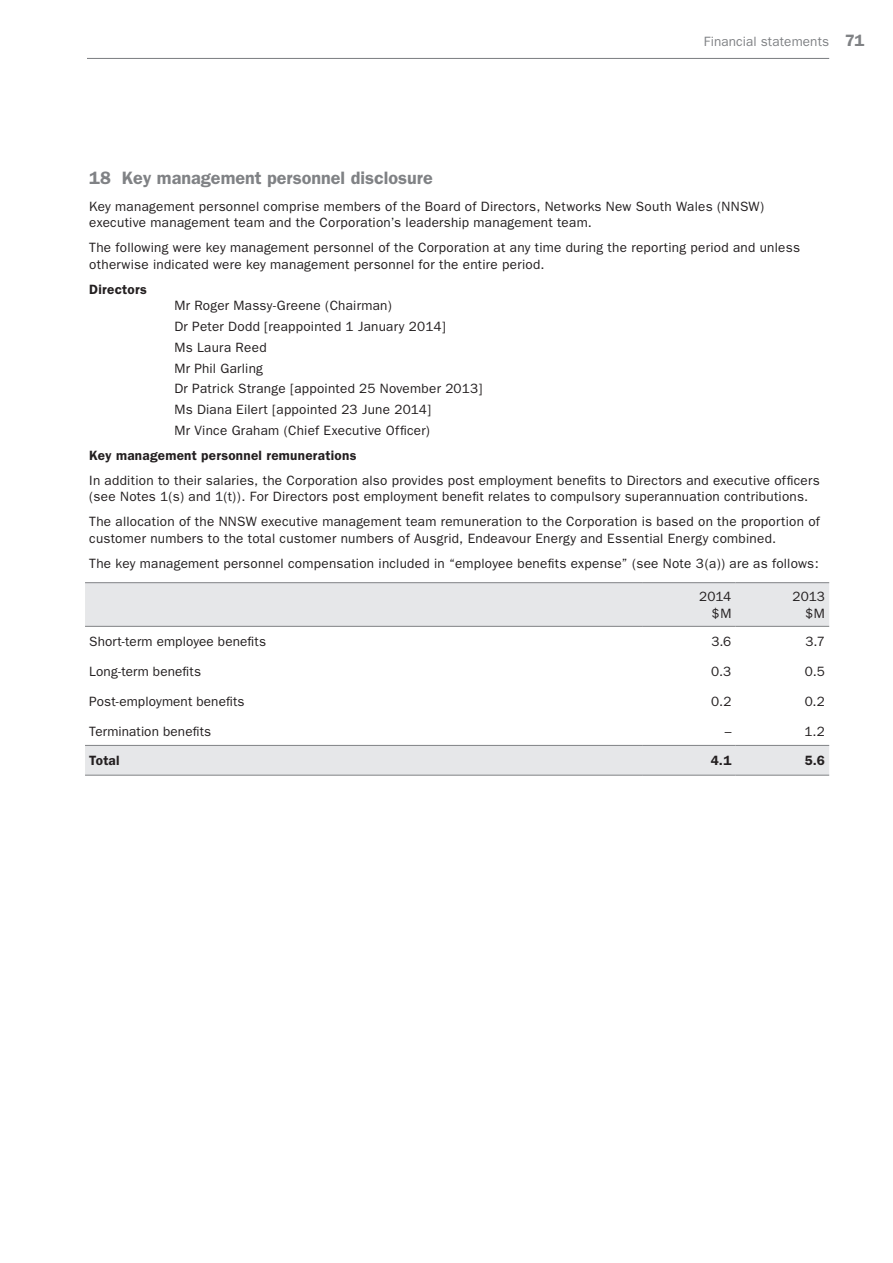
<style>
.page{position:relative;width:893px;height:1263px;background:#fff}
.page>*{position:absolute;margin:0;border:0;box-sizing:border-box;transform-origin:0 0}
.t1{font:600 18px "Franklin Gothic";color:#808285}
.t2{font:13.5px/20.7px "Franklin Gothic";letter-spacing:.02em;color:#231f20}
.t3{font:600 13.5px "Franklin Gothic";letter-spacing:.02em;color:#231f20}
.t4{font:13.5px "Franklin Gothic";letter-spacing:.01em;color:#808285}
.s1{font-weight:600;font-size:16.5px}
</style>
<div class="page">
<hr style="left:85px;top:58px;width:744px;height:1px;background:#808285">
<svg style="left:85px;top:583px;width:744px;height:192px"></svg>
<hr style="left:85px;top:626px;width:557px;height:1px;background:#808285">
<hr style="left:642px;top:626px;width:94px;height:1px;background:#808285">
<hr style="left:736px;top:626px;width:93px;height:1px;background:#808285">
<hr style="left:85px;top:745px;width:557px;height:1px;background:#808285">
<hr style="left:642px;top:745px;width:94px;height:1px;background:#808285">
<hr style="left:736px;top:745px;width:93px;height:1px;background:#808285">
<hr style="left:85px;top:775px;width:557px;height:1px;background:#808285">
<hr style="left:642px;top:775px;width:94px;height:1px;background:#808285">
<hr style="left:736px;top:775px;width:93px;height:1px;background:#808285">
<hr style="left:85px;top:582px;width:557px;height:1px;background:#808285">
<hr style="left:642px;top:582px;width:94px;height:1px;background:#808285">
<hr style="left:736px;top:582px;width:93px;height:1px;background:#808285">
<p class="t4" style="left:704px;top:33px;width:162px">Financial statements <span class="s1">71</span></p>
<h1 class="t1" style="left:89px;top:167px;width:345px">18 Key management personnel disclosure</h1>
<p class="t2" style="left:89px;top:196px;width:642px">Key management personnel comprise members of the Board of Directors, Networks New South Wales (NNS</p>
<p class="t2" style="left:749px;top:196px;width:17px">W)</p>
<p class="t2" style="left:89px;top:210px;width:712px;line-height:25px">executive management team and the Corporation’s leadership management team.<br>The following were key management personnel of the Corporation at any time during the reporting period and unless</p>
<p class="t2" style="left:89px;top:254px;width:457px">otherwise indicated were key management personnel for the entire period.</p>
<p class="t3" style="left:89px;top:281px;width:59px">Directors</p>
<p class="t2" style="left:174px;top:295px;width:310px">Mr Roger Massy-Greene (Chairman)<br>Dr Peter Dodd [reappointed 1 January 2014]<br>Ms Laura Reed<br>Mr Phil Garling<br>Dr Patrick Strange [appointed 25 N ovember 2013] Ms Diana Eilert [appointed 23 June 2014]<br>Mr Vince Graham (Chief Executive Officer)</p>
<p class="t3" style="left:89px;top:447px;width:269px">Key management personnel remunerations</p>
<p class="t2" style="left:89px;top:472px;width:732px;line-height:16.5px">I n addition to their salaries, the Corporation also provides post employment benefits to Directors and executive officers (see N otes 1(s) and 1(t)). For Directors post employment benefit relates to compulsory superannuation contributions.</p>
<p class="t2" style="left:89px;top:511px;width:139px">The allocation of the NNS</p>
<p class="t2" style="left:89px;top:513px;width:732px;line-height:16.5px;text-indent:156px">W executive management team remuneration to the Corporation is based on the proportion of customer numbers to the total customer numbers of Ausgrid, Endeavour Energy and Essential Energy combined.</p>
<p class="t2" style="left:89px;top:553px;width:731px">The key management personnel compensation included in “employee benefits expense” (see Note 3(a)) are as follows:</p>
<p class="t2" style="left:699px;top:589px;width:34px;line-height:16.5px;text-align:right">2014 $M</p>
<p class="t2" style="left:792px;top:589px;width:34px;line-height:16.5px;text-align:right">2013 $M</p>
<p class="t2" style="left:89px;top:631px;width:178px">Short-term employee benefits</p>
<p class="t2" style="left:711px;top:631px;width:22px">3.6</p>
<p class="t2" style="left:805px;top:631px;width:21px">3.7</p>
<p class="t2" style="left:89px;top:661px;width:113px">Long-term benefits</p>
<p class="t2" style="left:711px;top:661px;width:22px">0.3</p>
<p class="t2" style="left:805px;top:661px;width:22px">0.5</p>
<p class="t2" style="left:89px;top:691px;width:157px">Post-employment benefits</p>
<p class="t2" style="left:711px;top:691px;width:22px">0.2</p>
<p class="t2" style="left:805px;top:691px;width:22px">0.2</p>
<p class="t2" style="left:89px;top:721px;width:123px">Termination benefits</p>
<p class="t2" style="left:725px;top:721px;width:8px">–</p>
<p class="t2" style="left:804px;top:721px;width:22px">1.2</p>
<p class="t3" style="left:89px;top:753px;width:32px">Total</p>
<p class="t3" style="left:711px;top:753px;width:22px">4.1</p>
<p class="t3" style="left:805px;top:753px;width:22px">5.6</p>
</div>
